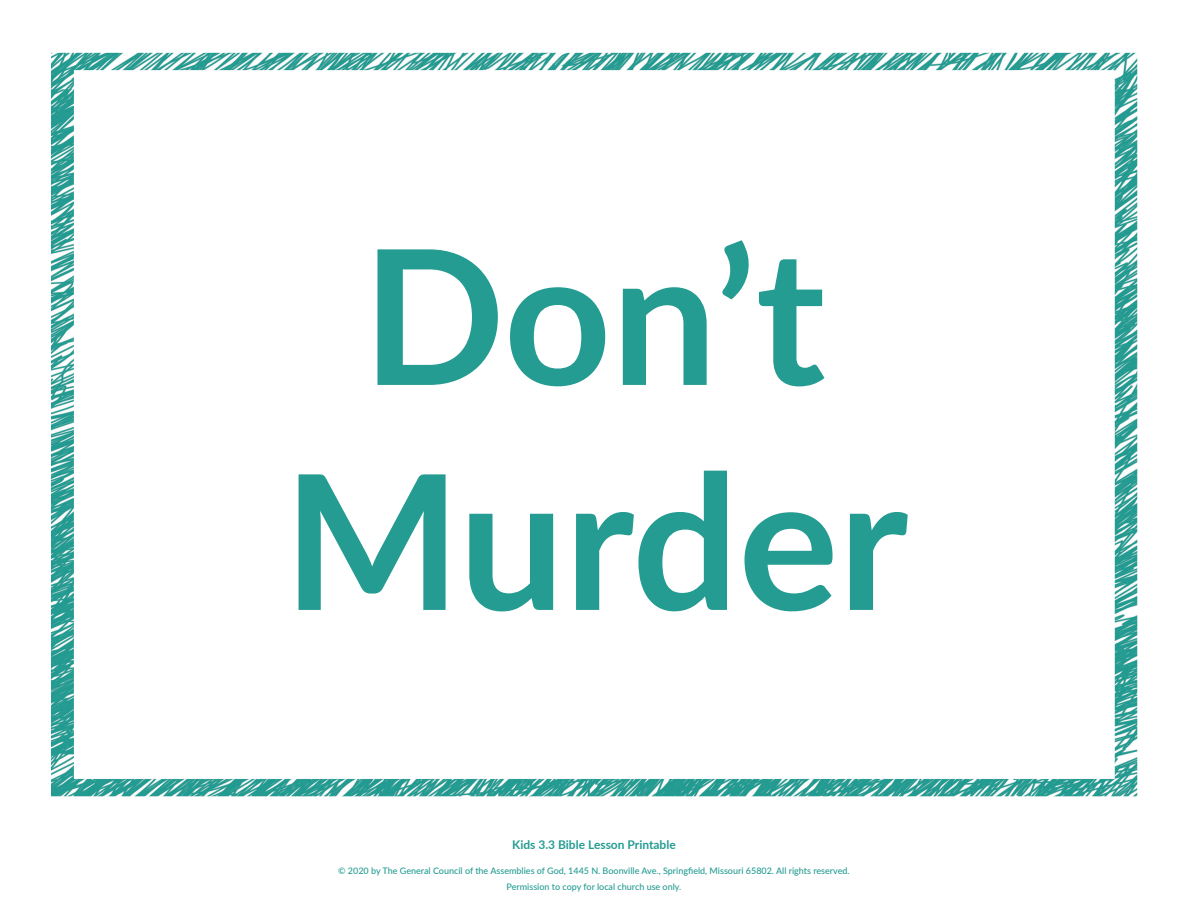
<style>
.page{position:relative;width:1188px;height:918px;background:#fff}
.page>*{position:absolute;margin:0;border:0;box-sizing:border-box;transform-origin:0 0}
.t1{font:700 187.5px "Lato";color:#249c92}
.t2{font:700 12px "Lato";color:#249c92}
.t3{font:500 9px/15.6px "Lato";color:#249c92;text-align:center}
</style>
<div class="page">
<img style="left:51px;top:52px;width:1087px;height:745px">
<p class="t1" style="left:362px;top:179px;width:465px">Don’t</p>
<p class="t1" style="left:283px;top:404px;width:626px">Murder</p>
<h2 class="t2" style="left:512px;top:836px;width:165px">Kids 3.3 Bible Lesson Printable</h2>
<p class="t3" style="left:338px;top:863px;width:513px">© 2020 by The General Council of the Assemblies of God, 1445 N. Boonville Ave., Springfield, Missouri 65802. All rights reserved.<br>Permission to copy for local church use only.</p>
</div>
